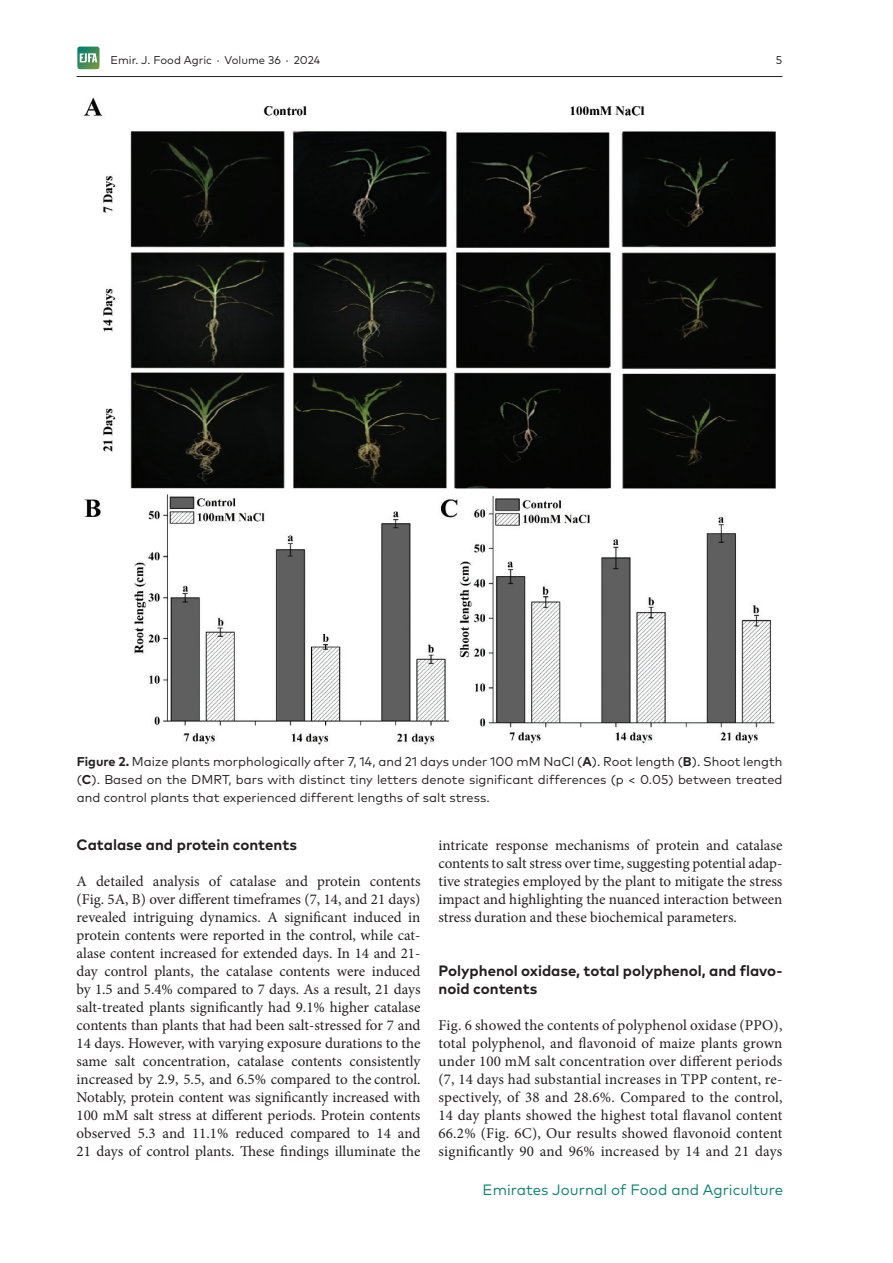
<style>
.page{position:relative;width:893px;height:1263px;background:#fff}
.page>*{position:absolute;margin:0;border:0;box-sizing:border-box;transform-origin:0 0}
.normal_0{font:15px/18px "Minion Pro";color:#231f20;text-align:justify}
.ZAG_2{font:700 15px/18px "FF Mark Pro";color:#231f20}
.t1{font:15px "FF Mark Pro";color:#0e8271}
.FIG{font:12.75px/18px "FF Mark Pro";color:#231f20;text-align:justify}
.t2{font:11.25px "FF Mark Pro";color:#231f20}
.s1{font-weight:700}
</style>
<div class="page">
<hr style="left:77px;top:76px;width:705px;height:1px;background:#231f20">
<svg style="left:77px;top:47px;width:23px;height:22px"></svg>
<svg style="left:80px;top:53px;width:17px;height:9px"></svg>
<img style="left:84px;top:98px;width:691px;height:647px">
<p class="t2" style="left:111px;top:51px;width:211px">Emir. J. Food Agric ⋅ Volume 36 ⋅ 2024</p>
<p class="t2" style="left:776px;top:51px;width:8px">5</p>
<p class="FIG" style="left:77px;top:752px;width:707px"><span class="s1">Figure 2.</span> Maize plants morphologically after 7, 14, and 21 days under 100 mM NaCl (<span class="s1">A</span>). Root length (<span class="s1">B</span>). Shoot length (<span class="s1">C</span>). Based on the DMRT, bars with distinct tiny letters denote significant differences (p &lt; 0.05) between treated and control plants that experienced different lengths of salt stress.</p>
<p class="ZAG_2" style="left:77px;top:834px;width:222px">Catalase and protein contents</p>
<p class="normal_0" style="left:77px;top:872px;width:345px">A detailed analysis of catalase and protein contents (Fig. 5A, B) over different timeframes (7, 14, and 21 days) revealed intriguing dynamics. A significant induced in protein contents were reported in the control, while cat&shy;alase content increased for extended days. In 14 and 21- day control plants, the catalase contents were induced by 1.5 and 5.4% compared to 7 days. As a result, 21 days salt-treated plants significantly had 9.1% higher catalase contents than plants that had been salt-stressed for 7 and 14 days. However, with varying exposure durations to the same salt concentration, catalase contents consistently increased by 2.9, 5.5, and 6.5% compared to the control.<br>Notably, protein content was significantly increased with 100 mM salt stress at different periods. Protein contents observed 5.3 and 11.1% reduced compared to 14 and 21 days of control plants. These findings illuminate the</p>
<p class="normal_0" style="left:438px;top:836px;width:345px">intricate response mechanisms of protein and catalase contents to salt stress over time, suggesting potential adap&shy;tive strategies employed by the plant to mitigate the stress impact and highlighting the nuanced interaction between stress duration and these biochemical parameters.</p>
<p class="ZAG_2" style="left:438px;top:960px;width:345px">Polyphenol oxidase, total polyphenol, and flavo&shy;noid contents</p>
<p class="normal_0" style="left:438px;top:1016px;width:345px">Fig. 6 showed the contents of polyphenol oxidase (PPO), total polyphenol, and flavonoid of maize plants grown under 100 mM salt concentration over different periods (7, 14 days had substantial increases in TPP content, re&shy;spectively, of 38 and 28.6%. Compared to the control, 14 day plants showed the highest total flavanol content 66.2% (Fig. 6C), Our results showed flavonoid content significantly 90 and 96% increased by 14 and 21 days</p>
<p class="t1" style="left:483px;top:1178px;width:302px">Emirates Journal of Food and Agriculture</p>
</div>
